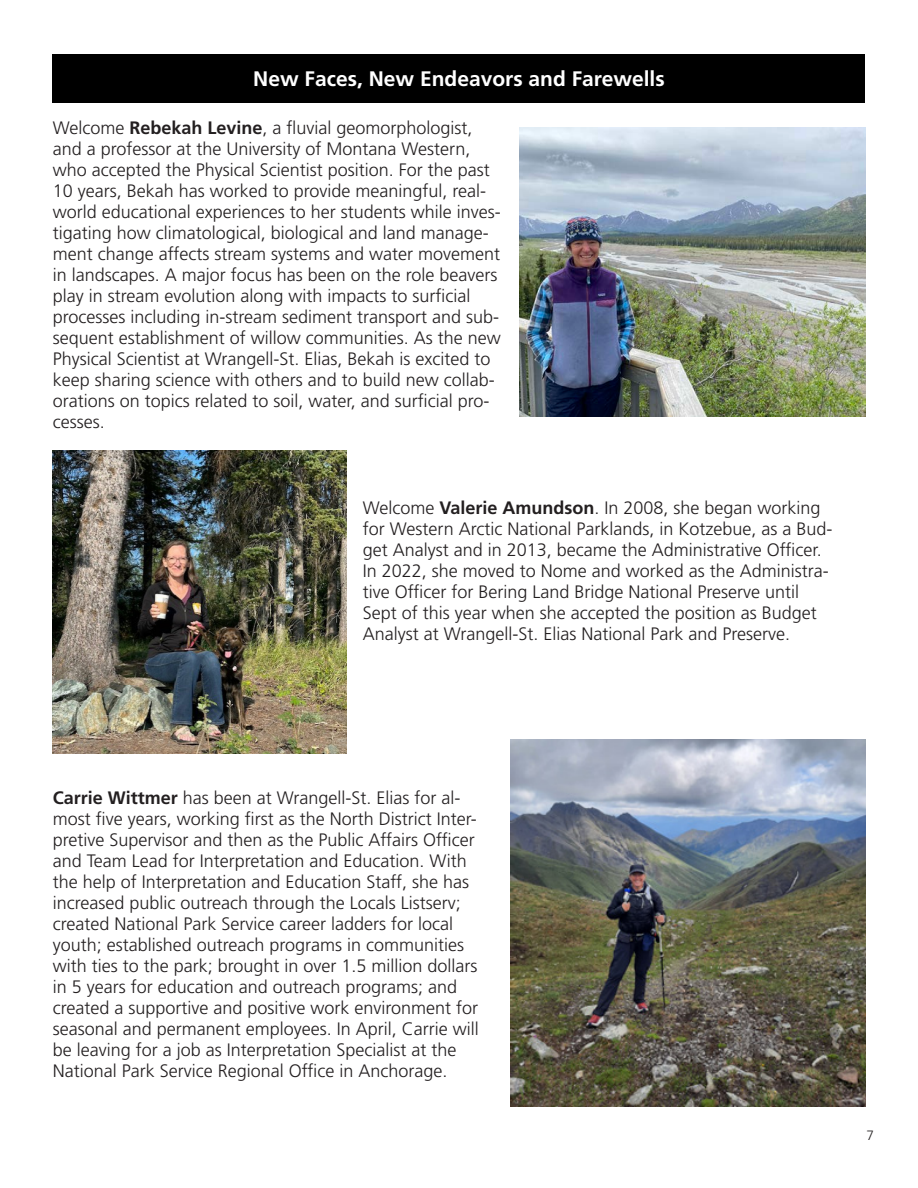
<style>
.page{position:relative;width:918px;height:1188px;background:#fff}
.page>*{position:absolute;margin:0;border:0;box-sizing:border-box;transform-origin:0 0}
.t1{font:700 21px "Frutiger LT Std";color:#fff}
.t2{font:300 18px/21px "Frutiger LT Std";color:#231f20}
.t3{font:300 13.5px "Frutiger LT Std";color:#231f20}
.s1{font-weight:700}
</style>
<div class="page">
<div style="left:53px;top:54px;width:812px;height:48px;background:#000"></div>
<img style="left:519px;top:128px;width:346px;height:289px">
<img style="left:53px;top:450px;width:294px;height:304px">
<img style="left:511px;top:740px;width:354px;height:367px">
<p class="t1" style="left:253px;top:66px;width:413px">New Faces, New Endeavors and Farewells</p>
<p class="t2" style="left:53px;top:117px;width:450px">Welcome <span class="s1">Rebekah Levine</span>, a fuvial geomorphologist, and a professor at the University of Montana Western, who accepted the Physical Scientist position. For the past 10 years, Bekah has worked to provide meaningful, real&shy;world educational experiences to her students while inves&shy;tigating how climatological, biological and land manage&shy;ment change affects stream systems and water movement in landscapes. A major focus has been on the role beavers play in stream evolution along with impacts to surfcial processes including in-stream sediment transport and sub&shy;sequent establishment of willow communities. As the new Physical Scientist at Wrangell-St. Elias, Bekah is excited to keep sharing science with others and to build new collab&shy;orations on topics related to soil, water, and surfcial pro-</p>
<p class="t2" style="left:53px;top:411px;width:54px">cesses.</p>
<p class="t2" style="left:363px;top:497px;width:471px">Welcome <span class="s1">Valerie Amundson</span>. In 2008, she began working for Western Arctic National Parklands, in Kotzebue, as a Bud&shy;get Analyst and in 2013, became the Administrative Offcer.<br>In 2022, she moved to Nome and worked as the Administra&shy;tive Offcer for Bering Land Bridge National Preserve until Sept of this year when she accepted the position as Budget Analyst at Wrangell-St. Elias National Park and Preserve.</p>
<p class="t2" style="left:53px;top:788px;width:428px"><span class="s1">Carrie Wittmer</span> has been at Wrangell-St. Elias for al&shy;most fve years, working frst as the North District Inter&shy;pretive Supervisor and then as the Public Affairs Offcer and Team Lead for Interpretation and Education. With the help of Interpretation and Education Staff, she has increased public outreach through the Locals Listserv; created National Park Service career ladders for local youth; established outreach programs in communities with ties to the park; brought in over 1.5 million dollars in 5 years for education and outreach programs; and created a supportive and positive work environment for seasonal and permanent employees. In April, Carrie will be leaving for a job as Interpretation Specialist at the National Park Service Regional Offce in Anchorage.</p>
<p class="t3" style="left:867px;top:1127px;width:9px">7</p>
</div>
